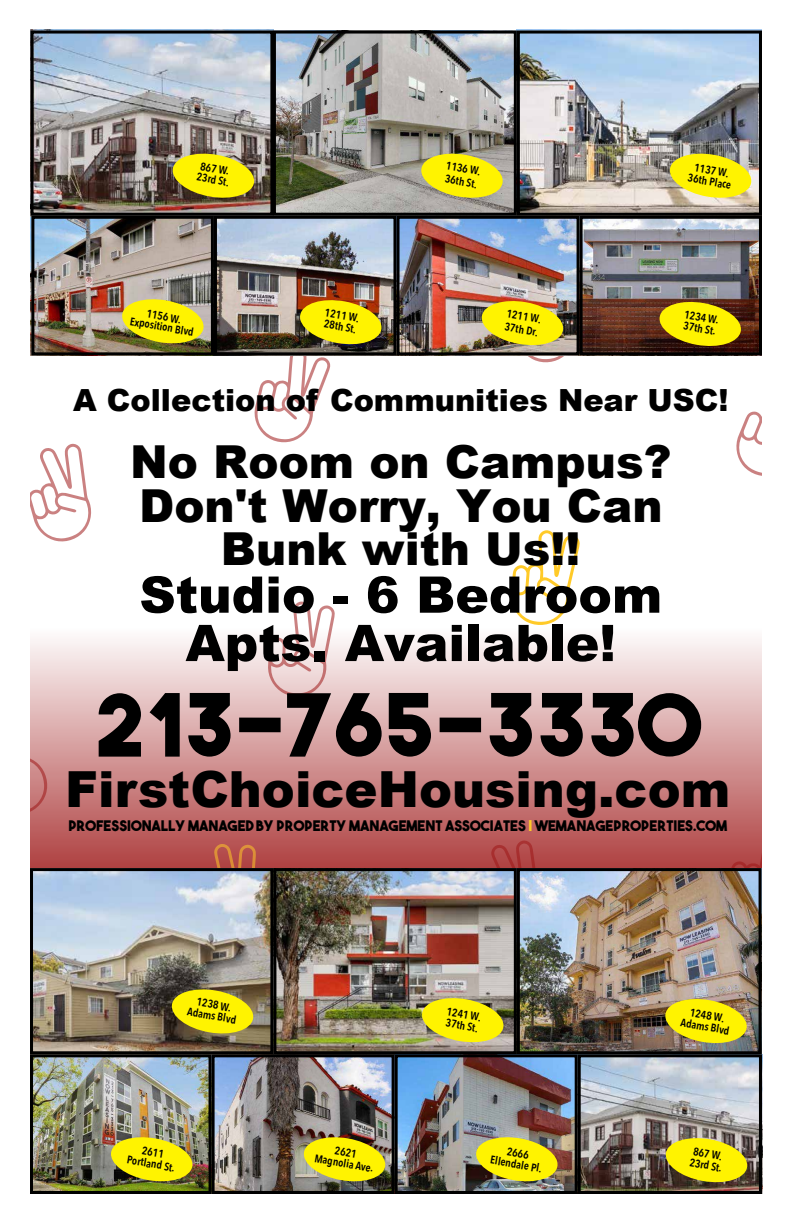
<style>
.page{position:relative;width:792px;height:1224px;background:#fff}
.page>*{position:absolute;margin:0;border:0;box-sizing:border-box;transform-origin:0 0}
.t1{font:86.4px "The Bold Font";color:#000}
.t2{font:900 50.5px/48.3px "Arial";color:#000;text-align:center}
.t3{font:900 49.8px "Arial";color:#000}
.t4{font:900 45.5px/43.5px "Arial";color:#000;text-align:center}
.t5{font:900 30.5px "Arial";color:#000}
.t6{font:14.5px "The Bold Font";color:#000}
.t7{font:600 11.1px/11.3px "Avenir Next Condensed";color:#000}
.s1{color:#ffca28}
</style>
<div class="page">
<div style="left:30px;top:613px;width:732px;height:255px;background:linear-gradient(to bottom,#fff,#af4242)"></div>
<svg style="left:30px;top:756px;width:17px;height:61px"></svg>
<svg style="left:194px;top:844px;width:62px;height:24px"></svg>
<svg style="left:528px;top:356px;width:36px;height:6px"></svg>
<svg style="left:268px;top:602px;width:67px;height:94px"></svg>
<svg style="left:255px;top:356px;width:75px;height:86px"></svg>
<svg style="left:510px;top:530px;width:70px;height:96px"></svg>
<svg style="left:736px;top:411px;width:26px;height:65px"></svg>
<svg style="left:724px;top:833px;width:38px;height:35px"></svg>
<svg style="left:30px;top:444px;width:61px;height:97px"></svg>
<svg style="left:480px;top:841px;width:63px;height:27px;background:#b04545"></svg>
<img style="left:34px;top:872px;width:724px;height:318px">
<img style="left:30px;top:30px;width:732px;height:326px">
<svg style="left:171px;top:151px;width:85px;height:49px;background:#c9bc1b"></svg>
<svg style="left:419px;top:151px;width:86px;height:49px;background:#ddd435"></svg>
<svg style="left:668px;top:151px;width:85px;height:49px;background:#e4da38"></svg>
<img style="left:480px;top:298px;width:85px;height:50px">
<svg style="left:658px;top:299px;width:85px;height:50px;background:#bda607"></svg>
<img style="left:298px;top:297px;width:85px;height:50px">
<img style="left:120px;top:297px;width:85px;height:49px">
<svg style="left:664px;top:1135px;width:85px;height:50px;background:#c8bc1e"></svg>
<img style="left:663px;top:996px;width:86px;height:50px">
<svg style="left:420px;top:995px;width:85px;height:50px;background:#dbd130"></svg>
<svg style="left:170px;top:987px;width:85px;height:49px;background:#c7bb14"></svg>
<img style="left:109px;top:1134px;width:85px;height:50px">
<img style="left:302px;top:1134px;width:85px;height:50px">
<img style="left:474px;top:1134px;width:85px;height:50px">
<div style="left:31px;top:31px;width:242px;height:185px;border:3px solid #000"></div>
<div style="left:30px;top:868px;width:243px;height:186px;border:3px solid #000"></div>
<div style="left:273px;top:868px;width:244px;height:186px;border:3px solid #000"></div>
<div style="left:517px;top:868px;width:245px;height:186px;border:3px solid #000"></div>
<div style="left:273px;top:31px;width:244px;height:185px;border:3px solid #000"></div>
<div style="left:517px;top:31px;width:245px;height:185px;border:3px solid #000"></div>
<div style="left:31px;top:216px;width:183px;height:139px;border:3px solid #000"></div>
<div style="left:214px;top:216px;width:183px;height:139px;border:3px solid #000"></div>
<div style="left:30px;top:1054px;width:182px;height:140px;border:3px solid #000"></div>
<div style="left:212px;top:1054px;width:183px;height:140px;border:3px solid #000"></div>
<div style="left:395px;top:1054px;width:183px;height:140px;border:3px solid #000"></div>
<div style="left:578px;top:1054px;width:184px;height:140px;border:3px solid #000"></div>
<div style="left:397px;top:216px;width:183px;height:139px;border:3px solid #000"></div>
<div style="left:580px;top:216px;width:182px;height:139px;border:3px solid #000"></div>
<p class="t7" style="left:200px;top:160px;width:34px;rotate:10deg">867 W.<br>23rd St.</p>
<p class="t7" style="left:447px;top:158px;width:36px;line-height:13.3px;rotate:10deg">1136 W.<br>36th St.</p>
<p class="t7" style="left:691px;top:161px;width:45px;text-align:center;rotate:10deg">1137 W.<br>36th Place</p>
<p class="t7" style="left:133px;top:306px;width:66px;line-height:10.1px;text-align:center;rotate:10deg">1156 W.<br>Exposition Blvd</p>
<p class="t7" style="left:326px;top:306px;width:36px;rotate:10deg">1211 W.<br>28th St.</p>
<p class="t7" style="left:508px;top:306px;width:36px;line-height:13.3px;rotate:10deg">1211 W.<br>37th Dr.</p>
<p class="t7" style="left:686px;top:308px;width:36px;rotate:10deg">1234 W.<br>37th St.</p>
<h3 class="t5" style="left:73px;top:383px;width:657px">A Collection of Communities Near USC!</h3>
<h3 class="t4" style="left:130px;top:439px;width:543px">No Room on Campus?<br>Don't Worry, You Can<br>Bunk with Us!!</h3>
<h2 class="t2" style="left:139px;top:569px;width:524px">Studio - 6 Bedroom<br>Apts. Available!</h2>
<h1 class="t1" style="left:94px;top:670px;width:608px">213-765-3330</h1>
<h3 class="t3" style="left:65px;top:761px;width:667px">FirstChoiceHousing.com</h3>
<h3 class="t6" style="left:68px;top:816px;width:660px">PROFESSIONALLY MANAGED BY PROPERTY MANAGEMENT ASSOCIATES <span class="s1">|</span> WEMANAGEPROPERTIES.COM</h3>
<p class="t7" style="left:191px;top:994px;width:51px;text-align:center;rotate:10deg">1238 W.<br>Adams Blvd</p>
<p class="t7" style="left:448px;top:1005px;width:36px;rotate:10deg">1241 W.<br>37th St.</p>
<p class="t7" style="left:130px;top:1142px;width:50px;text-align:center;rotate:10deg">2611<br>Portland St.</p>
<p class="t7" style="left:318px;top:1141px;width:61px;text-align:center;rotate:10deg">2621<br>Magnolia Ave.</p>
<p class="t7" style="left:494px;top:1143px;width:54px;text-align:center;rotate:10deg">2666<br>Ellendale Pl.</p>
<p class="t7" style="left:684px;top:1005px;width:51px;text-align:center;rotate:10deg">1248 W.<br>Adams Blvd</p>
<p class="t7" style="left:693px;top:1145px;width:34px;rotate:10deg">867 W.<br>23rd St.</p>
</div>
